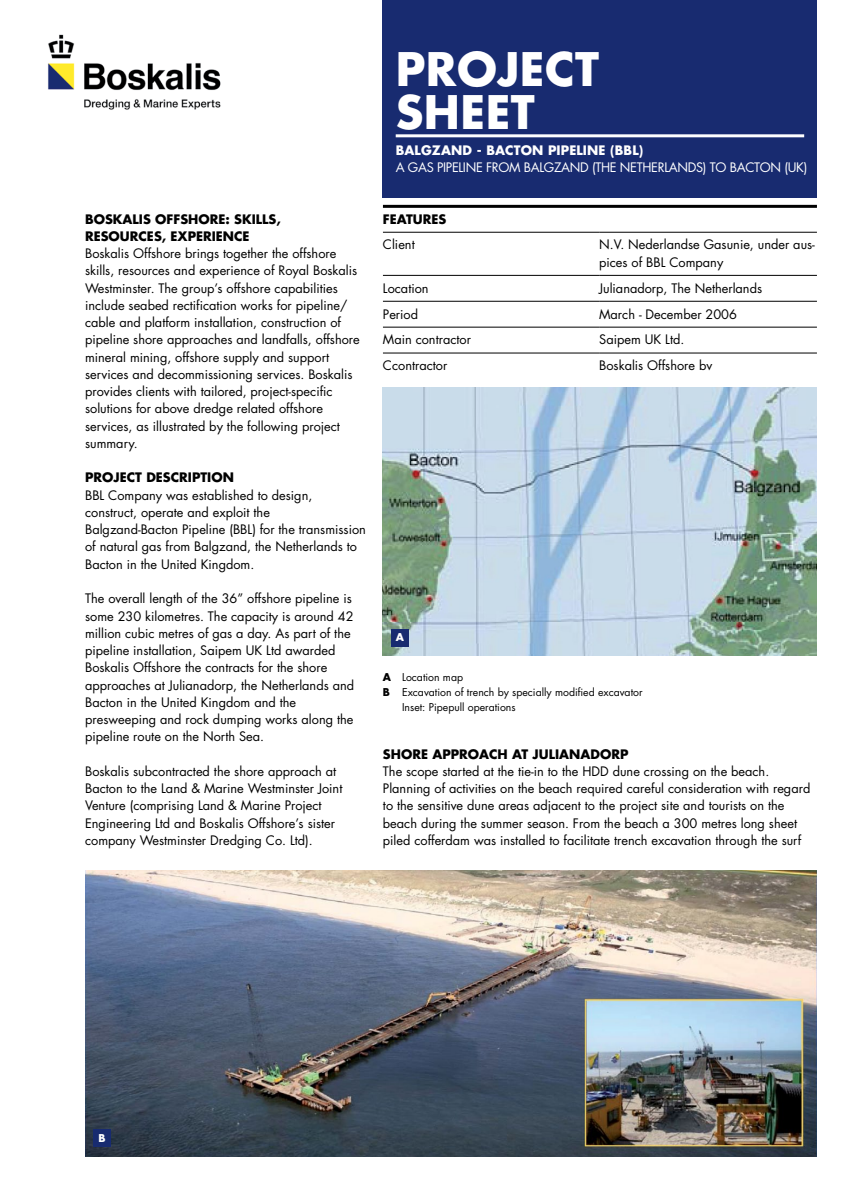
<style>
.page{position:relative;width:851px;height:1191px;background:#fff}
.page>*{position:absolute;margin:0;border:0;box-sizing:border-box;transform-origin:0 0}
.t1{font:700 45px/43px "Futura Std";letter-spacing:.01em;color:#fff}
.t2{font:12.75px/17.2px "Futura Std";color:#000}
.t3{font:700 12.75px/17.2px "Futura Std";color:#000}
.t4{font:12.75px "Futura Std";letter-spacing:-.025em;color:#fff}
.t5{font:700 12.75px "Futura Std";letter-spacing:.01em;color:#fff}
.t6{font:10.5px/15px "Futura Std";color:#000}
.t7{font:700 10.5px "Futura Std";color:#fff}
.s1{font-weight:700}
</style>
<div class="page">
<img style="left:48px;top:34px;width:173px;height:76px">
<div style="left:383px;top:0;width:433px;height:198px;background:#182b70"></div>
<img style="left:85px;top:870px;width:731px;height:287px">
<img style="left:383px;top:387px;width:433px;height:268px">
<div style="left:391px;top:629px;width:17px;height:17px;background:#182b70"></div>
<div style="left:94px;top:1129px;width:17px;height:17px;background:#182b70"></div>
<hr style="left:395px;top:134px;width:409px;height:3px;background:#fff">
<hr style="left:383px;top:205px;width:433px;height:3px;background:#000">
<hr style="left:383px;top:275px;width:216px;height:1px;background:#000">
<hr style="left:383px;top:232px;width:216px;height:1px;background:#000">
<hr style="left:599px;top:232px;width:217px;height:1px;background:#000">
<hr style="left:383px;top:301px;width:216px;height:1px;background:#000">
<hr style="left:599px;top:301px;width:217px;height:1px;background:#000">
<hr style="left:383px;top:327px;width:216px;height:1px;background:#000">
<hr style="left:599px;top:327px;width:217px;height:1px;background:#000">
<hr style="left:383px;top:353px;width:216px;height:1px;background:#000">
<hr style="left:599px;top:353px;width:217px;height:1px;background:#000">
<hr style="left:599px;top:275px;width:217px;height:1px;background:#000">
<p class="t3" style="left:85px;top:210px;width:197px">BOSKALIS OFFSHORE: SKILLS,<br>RESOURCES, EXPERIENCE</p>
<p class="t2" style="left:85px;top:245px;width:276px">Boskalis Offshore brings together the offshore skills, resources and experience of Royal Boskalis Westminster. The group’s offshore capabilities include seabed rectification works for pipeline/ cable and platform installation, construction of pipeline shore approaches and landfalls, offshore mineral mining, offshore supply and support services and decommissioning services. Boskalis provides clients with tailored, project-specific solutions for above dredge related offshore services, as illustrated by the following project summary.</p>
<p class="t3" style="left:85px;top:469px;width:150px">PROJECT DESCRIPTION</p>
<p class="t2" style="left:85px;top:486px;width:282px">BBL Company was established to design, construct, operate and exploit the Balgzand-Bacton Pipeline (BBL) for the transmission of natural gas from Balgzand, the Netherlands to Bacton in the United Kingdom.</p>
<p class="t2" style="left:85px;top:590px;width:270px">The overall length of the 36” offshore pipeline is some 230 kilometres. The capacity is around 42 million cubic metres of gas a day. As part of the pipeline installation, Saipem UK Ltd awarded Boskalis Offshore the contracts for the shore approaches at Julianadorp, the Netherlands and Bacton in the United Kingdom and the presweeping and rock dumping works along the pipeline route on the North Sea.</p>
<p class="t2" style="left:85px;top:762px;width:259px">Boskalis subcontracted the shore approach at Bacton to the Land &amp; Marine Westminster Joint Venture (comprising Land &amp; Marine Project Engineering Ltd and Boskalis Offshore’s sister company Westminster Dredging Co. Ltd).</p>
<h1 class="t1" style="left:395px;top:47px;width:205px">PROJECT<br>SHEET</h1>
<p class="t5" style="left:395px;top:141px;width:249px">BALGZAND - BACTON PIPELINE (BBL)</p>
<p class="t4" style="left:395px;top:159px;width:107px">A gas pipeline from</p>
<p class="t4" style="left:524px;top:159px;width:48px">Balgzand</p>
<p class="t4" style="left:592px;top:159px;width:68px">(The Netherlands</p>
<p class="t4" style="left:702px;top:159px;width:44px">) to Bacton</p>
<p class="t4" style="left:784px;top:159px;width:24px">(UK)</p>
<p class="t3" style="left:383px;top:210px;width:65px">FEATURES</p>
<p class="t2" style="left:383px;top:236px;width:33px">Client</p>
<p class="t2" style="left:599px;top:236px;width:217px">N.V. Nederlandse Gasunie, under aus&shy;pices of BBL Company</p>
<p class="t2" style="left:383px;top:279px;width:47px">Location</p>
<p class="t2" style="left:599px;top:279px;width:164px">Julianadorp, The Netherlands</p>
<p class="t2" style="left:383px;top:305px;width:37px">Period</p>
<p class="t2" style="left:599px;top:305px;width:139px">March - December 2006</p>
<p class="t2" style="left:383px;top:331px;width:90px">Main contractor</p>
<p class="t2" style="left:599px;top:331px;width:87px">Saipem UK Ltd.</p>
<p class="t2" style="left:383px;top:357px;width:66px">Ccontractor</p>
<p class="t2" style="left:599px;top:357px;width:115px">Boskalis Offshore bv</p>
<p class="t7" style="left:396px;top:630px;width:10px">A</p>
<p class="t6" style="left:383px;top:669px;width:261px"><span class="s1">A</span> Location map<br><span class="s1">B</span> Excavation of trench by specially modified excavator<br>I nset: Pipepull operations</p>
<p class="t3" style="left:383px;top:745px;width:247px">SHORE APPROACH AT JULIANADORP</p>
<p class="t2" style="left:383px;top:762px;width:429px">The scope started at the tie-in to the H DD dune crossing on the beach.<br>Planning of activities on the beach required careful consideration with regard to the sensitive dune areas adjacent to the project site and tourists on the beach during the summer season. From the beach a 300 metres long sheet piled cofferdam was installed to facilitate trench excavation through the surf</p>
<p class="t7" style="left:98px;top:1130px;width:9px">B</p>
</div>
